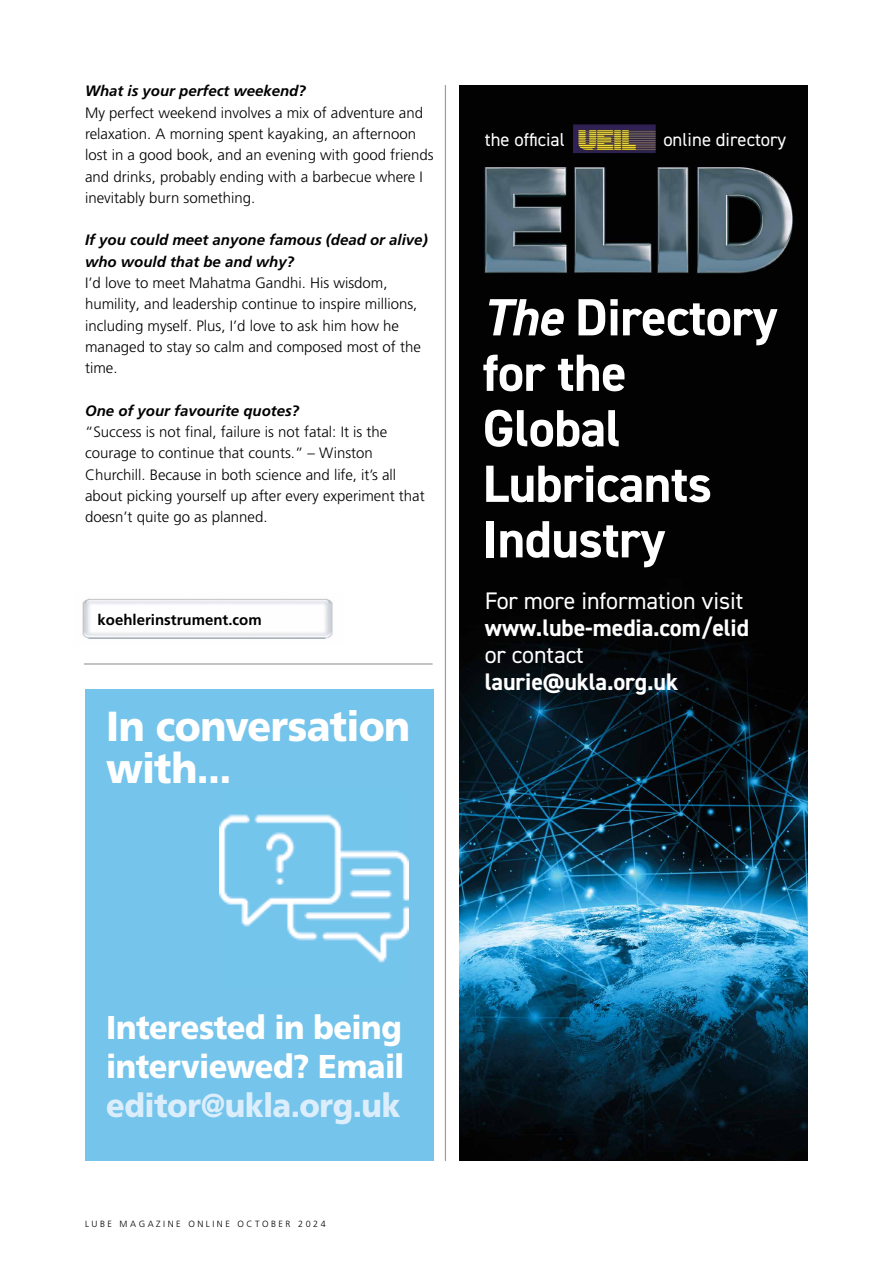
<style>
.page{position:relative;width:893px;height:1263px;background:#fff}
.page>*{position:absolute;margin:0;border:0;box-sizing:border-box;transform-origin:0 0}
.t1{font:700 52.5px/55.5px "DIN2014";letter-spacing:-.01em;color:#fff}
.t2{font:900 42px/42px "Frutiger LT Pro";letter-spacing:-.015em;color:#fff;scale:.93 1}
.t3{font:900 33px/39px "Frutiger LT Pro";letter-spacing:-.015em;color:#fff;scale:.93 1}
.t4{font:900 33px "Frutiger LT Pro";letter-spacing:-.015em;color:#dceefb;scale:.93 1}
.t5{font:700 24px "DIN2014";letter-spacing:-.005em;color:#fff}
.t6{font:24px "DIN2014";letter-spacing:-.005em;color:#fff}
.t7{font:18.75px "DIN2014";color:#fff}
.t8{font:300 15px/21.3px "Frutiger LT Pro";color:#000}
.t9{font:italic 700 15px/21.3px "Frutiger LT Pro";color:#000}
.t10{font:700 15px "Frutiger LT Pro";color:#000}
.t11{font:300 9px "Frutiger LT Pro";letter-spacing:.28em;color:#000}
.s1{font-style:italic}
</style>
<div class="page">
<img style="left:82px;top:598px;width:251px;height:41px">
<hr style="left:84px;top:663px;width:349px;height:2px;background:#9d9d9c">
<hr style="left:445px;top:85px;width:1px;height:1076px;background:#9d9d9c">
<img style="left:459px;top:85px;width:349px;height:1076px">
<img style="left:573px;top:124px;width:83px;height:29px">
<div style="left:85px;top:690px;width:349px;height:471px;background:#74c4ec"></div>
<img style="left:220px;top:814px;width:188px;height:149px">
<p class="t9" style="left:85px;top:81px;width:222px">What is your perfect weekend?</p>
<p class="t8" style="left:85px;top:102px;width:350px">My perfect weekend involves a mix of adventure and relaxation. A morning spent kayaking, an afternoon lost in a good book, and an evening with good friends and drinks, probably ending with a barbecue where I inevitably burn something.</p>
<p class="t9" style="left:85px;top:230px;width:344px">If you could meet anyone famous (dead or alive) who would that be and why?</p>
<p class="t8" style="left:85px;top:272px;width:337px">I’d love to meet Mahatma Gandhi. His wisdom, humility, and leadership continue to inspire millions, including myself. Plus, I’d love to ask him how he managed to stay so calm and composed most of the time.</p>
<p class="t9" style="left:85px;top:400px;width:216px">One of your favourite quotes?</p>
<p class="t8" style="left:85px;top:421px;width:341px">“Success is not final, failure is not fatal: It is the courage to continue that counts.” – Winston Churchill. Because in both science and life, it’s all about picking yourself up after every experiment that doesn’t quite go as planned.</p>
<p class="t10" style="left:98px;top:610px;width:166px">koehlerinstrument.com</p>
<h2 class="t2" style="left:106px;top:705px;width:328px">In conversation with...</h2>
<p class="t7" style="left:485px;top:128px;width:82px">the official</p>
<p class="t7" style="left:663px;top:128px;width:124px">online directory</p>
<h1 class="t1" style="left:483px;top:289px;width:296px"><span class="s1">The</span> Directory for the<br>Global<br>Lubricants<br>Industry</h1>
<h3 class="t6" style="left:485px;top:585px;width:260px">For more information visit</h3>
<h3 class="t5" style="left:485px;top:611px;width:266px">www.lube-media.com/elid</h3>
<h3 class="t6" style="left:485px;top:639px;width:101px">or contact</h3>
<h3 class="t5" style="left:485px;top:665px;width:195px">laurie@ukla.org.uk</h3>
<h3 class="t3" style="left:106px;top:1008px;width:322px">Interested in being interviewed? Email</h3>
<h3 class="t4" style="left:106px;top:1086px;width:318px">editor@ukla.org.uk</h3>
<p class="t11" style="left:85px;top:1218px;width:242px">LUBE MAGAZINE ONLINE OCTOBER 2024</p>
</div>
